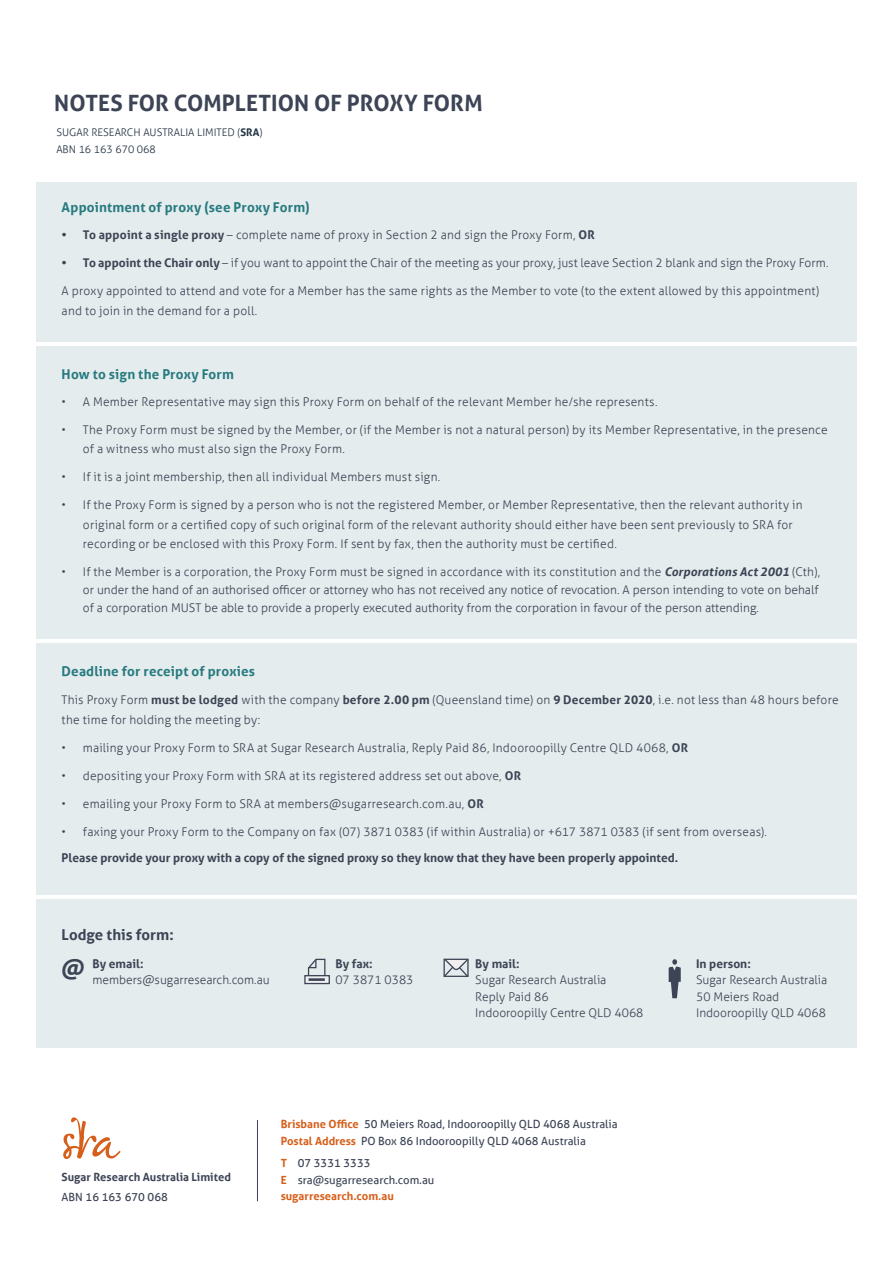
<style>
.page{position:relative;width:893px;height:1263px;background:#fff}
.page>*{position:absolute;margin:0;border:0;box-sizing:border-box;transform-origin:0 0}
.t1{font:700 23.25px "Aller";color:#3c4455}
.Heading_3{font:700 22.5px "Aller";letter-spacing:.005em;color:#3c4455}
.t2{font:700 15px "Aller";color:#3c4455}
.Heading_4{font:700 13.5px "Aller";letter-spacing:.01em;color:#277a7f}
.Copy{font:300 12px/19.5px "Aller";letter-spacing:.015em;color:#3c4455}
.t3{font:700 12px "Aller";color:#3c4455}
.t4{font:11.25px "Aller";color:#3c4455}
.t5{font:700 11.25px "Aller";color:#3c4455}
.t6{font:700 11.25px "Aller";color:#d65f1b}
.t7{font:300 10.5px "Aller";color:#213242}
.s1{font-weight:700}
.s2{font-weight:700;font-style:italic}
.s3{font-weight:700;color:#d65f1b}
</style>
<div class="page">
<div style="left:36px;top:643px;width:821px;height:252px;background:#e4eced"></div>
<div style="left:36px;top:346px;width:821px;height:293px;background:#e4eced"></div>
<div style="left:36px;top:899px;width:821px;height:149px;background:#e4eced"></div>
<div style="left:36px;top:182px;width:821px;height:160px;background:#e4eced"></div>
<div style="left:304px;top:975px;width:26px;height:9px;background:#efeff1;border:1px solid #3c4455"></div>
<hr style="left:309px;top:978px;width:16px;height:3px;background:#3c4455">
<svg style="left:307px;top:958px;width:19px;height:19px"></svg>
<svg style="left:443px;top:958px;width:26px;height:17px"></svg>
<div style="left:443px;top:959px;width:26px;height:18px;border:1px solid #3c4455"></div>
<svg style="left:669px;top:959px;width:12px;height:39px"></svg>
<svg style="left:63px;top:1117px;width:57px;height:42px"></svg>
<hr style="left:257px;top:1120px;width:1px;height:81px;background:#3c4455">
<p class="Heading_3" style="left:54px;top:89px;width:430px">NOTES FOR COMPLETION OF PROXY FORM</p>
<p class="t7" style="left:56px;top:126px;width:208px">SUGAR RESEARCH AUSTRALIA LIMITED (<span class="s1">SRA</span>)</p>
<p class="t7" style="left:56px;top:143px;width:101px">ABN 16 163 670 068</p>
<p class="Heading_4" style="left:62px;top:199px;width:250px">Appointment of proxy (see Proxy Form)</p>
<p class="Copy" style="left:62px;top:225px;width:535px"><span class="s1">• To appoint a single proxy</span> – complete name of proxy in Section 2 and sign the Proxy Form, <span class="s1">OR</span></p>
<p class="Copy" style="left:62px;top:253px;width:768px"><span class="s1">• To appoint the Chair only</span> – if you want to appoint the Chair of the meeting as your proxy, just leave Section 2 blank and sign the Proxy Form.</p>
<p class="Copy" style="left:62px;top:281px;width:759px">A proxy appointed to attend and vote for a Member has the same rights as the Member to vote (to the extent allowed by this appointment) and to join in the demand for a poll.</p>
<p class="Heading_4" style="left:62px;top:366px;width:174px">How to sign the Proxy Form</p>
<p class="Copy" style="left:62px;top:392px;width:597px">• A Member Representative may sign this Proxy Form on behalf of the relevant Member he/she represents.</p>
<p class="Copy" style="left:83px;top:420px;width:746px;text-indent:-21px">• The Proxy Form must be signed by the Member, or (if the Member is not a natural person) by its Member Representative, in the presence of a witness who must also sign the Proxy Form.</p>
<p class="Copy" style="left:62px;top:467px;width:380px">• If it is a joint membership, then all individual Members must sign.</p>
<p class="Copy" style="left:83px;top:495px;width:721px;text-indent:-21px">• If the Proxy Form is signed by a person who is not the registered Member, or Member Representative, then the relevant authority in original form or a certified copy of such original form of the relevant authority should either have been sent previously to SRA for recording or be enclosed with this Proxy Form. If sent by fax, then the authority must be certified.</p>
<p class="Copy" style="left:83px;top:563px;width:739px;line-height:18px;text-indent:-21px">• If the Member is a corporation, the Proxy Form must be signed in accordance with its constitution and the <span class="s2">Corporations Act 2001</span> (Cth), or under the hand of an authorised officer or attorney who has not received any notice of revocation. A person intending to vote on behalf of a corporation MUST be able to provide a properly executed authority from the corporation in favour of the person attending.</p>
<p class="Heading_4" style="left:62px;top:663px;width:195px">Deadline for receipt of proxies</p>
<p class="Copy" style="left:62px;top:690px;width:779px">This Proxy Form <span class="s1">must be lodged</span> with the company <span class="s1">before 2.00 pm</span> (Queensland time) on <span class="s1">9 December 2020</span>, i.e. not less than 48 hours before the time for holding the meeting by:</p>
<p class="Copy" style="left:62px;top:738px;width:628px">• mailing your Proxy Form to SRA at Sugar Research Australia, Reply Paid 86, Indooroopilly Centre QLD 4068, <span class="s1">OR</span></p>
<p class="Copy" style="left:62px;top:766px;width:461px">• depositing your Proxy Form with SRA at its registered address set out above, <span class="s1">OR</span></p>
<p class="Copy" style="left:62px;top:794px;width:423px">• emailing your Proxy Form to SRA at members@sugarresearch.com.au, <span class="s1">OR</span></p>
<p class="Copy" style="left:62px;top:822px;width:707px">• faxing your Proxy Form to the Company on fax (07) 3871 0383 (if within Australia) or +617 3871 0383 (if sent from overseas).</p>
<p class="t3" style="left:62px;top:851px;width:618px">Please provide your proxy with a copy of the signed proxy so they know that they have been properly appointed.</p>
<p class="t2" style="left:62px;top:925px;width:114px">Lodge this form:</p>
<p class="t3" style="left:92px;top:956px;width:52px">By email:</p>
<p class="Copy" style="left:92px;top:970px;width:179px">members@sugarresearch.com.au</p>
<p class="t1" style="left:62px;top:954px;width:25px">@</p>
<p class="t3" style="left:335px;top:956px;width:39px">By fax:</p>
<p class="Copy" style="left:335px;top:970px;width:79px">07 3871 0383</p>
<p class="t3" style="left:475px;top:956px;width:46px">By mail:</p>
<p class="Copy" style="left:475px;top:970px;width:133px">Sugar Research Australia</p>
<p class="Copy" style="left:475px;top:987px;width:75px">Reply Paid 86</p>
<p class="Copy" style="left:475px;top:1003px;width:170px">Indooroopilly Centre QLD 4068</p>
<p class="t5" style="left:62px;top:1170px;width:171px">Sugar Research Australia Limited</p>
<p class="t4" style="left:62px;top:1190px;width:108px">ABN 16 163 670 068</p>
<p class="t4" style="left:281px;top:1117px;width:339px"><span class="s3">Brisbane Office</span> 50 Meiers Road, Indooroopilly QLD 4068 Australia</p>
<p class="t4" style="left:281px;top:1134px;width:307px"><span class="s3">Postal Address</span> PO Box 86 Indooroopilly QLD 4068 Australia</p>
<p class="t4" style="left:281px;top:1156px;width:91px"><span class="s3">T</span> 07 3331 3333</p>
<p class="t4" style="left:281px;top:1173px;width:155px"><span class="s3">E</span> sra@sugarresearch.com.au</p>
<p class="t6" style="left:281px;top:1189px;width:115px">sugarresearch.com.au</p>
<p class="t3" style="left:696px;top:956px;width:56px">In person:</p>
<p class="Copy" style="left:696px;top:970px;width:133px">Sugar Research Australia</p>
<p class="Copy" style="left:696px;top:987px;width:85px">50 Meiers Road</p>
<p class="Copy" style="left:696px;top:1003px;width:131px">Indooroopilly QLD 4068</p>
</div>
